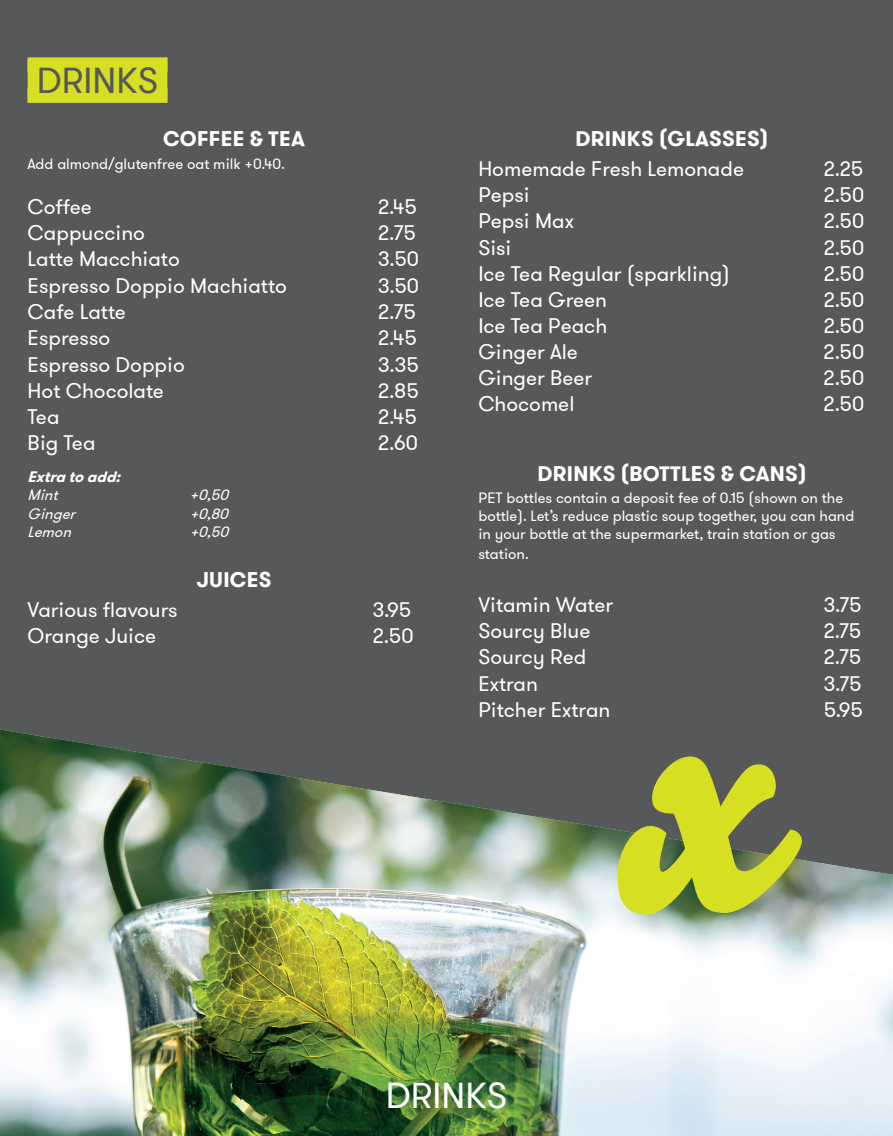
<style>
.page{position:relative;width:893px;height:1136px;background:#fff}
.page>*{position:absolute;margin:0;border:0;box-sizing:border-box;transform-origin:0 0}
.t1{font:36px "GT Walsheim";color:#fff}
.t2{font:36px "GT Walsheim";color:#57585a}
.t3{font:21px "GT Walsheim";color:#fff}
.t4{font:700 21px "GT Walsheim";letter-spacing:.015em;color:#fff}
.t5{font:15px/18px "GT Walsheim";color:#fff}
.t6{font:italic 15px "GT Walsheim";color:#fff}
.t7{font:italic 700 15px "GT Walsheim";color:#fff}
</style>
<div class="page">
<div style="left:0;top:0;width:893px;height:1135px;background:#57585a"></div>
<img style="left:0;top:729px;width:893px;height:406px">
<svg style="left:617px;top:756px;width:185px;height:158px"></svg>
<div style="left:28px;top:58px;width:139px;height:45px;background:#d6df21"></div>
<h1 class="t2" style="left:37px;top:58px;width:123px">DRINKS</h1>
<p class="t4" style="left:163px;top:125px;width:143px">COFFEE &amp; TEA</p>
<p class="t5" style="left:28px;top:154px;width:259px">Add almond/glutenfree oat milk +0.40.</p>
<p class="t3" style="left:28px;top:193px;width:66px">Coffee</p>
<p class="t3" style="left:378px;top:193px;width:40px">2.45</p>
<p class="t3" style="left:28px;top:219px;width:119px">Cappuccino</p>
<p class="t3" style="left:378px;top:219px;width:39px">2.75</p>
<p class="t3" style="left:28px;top:246px;width:154px">Latte Macchiato</p>
<p class="t3" style="left:378px;top:246px;width:42px">3.50</p>
<p class="t3" style="left:28px;top:272px;width:261px">Espresso Doppio Machiatto</p>
<p class="t3" style="left:378px;top:272px;width:42px">3.50</p>
<p class="t3" style="left:28px;top:298px;width:100px">Cafe Latte</p>
<p class="t3" style="left:378px;top:298px;width:39px">2.75</p>
<p class="t3" style="left:28px;top:325px;width:84px">Espresso</p>
<p class="t3" style="left:378px;top:325px;width:40px">2.45</p>
<p class="t3" style="left:28px;top:351px;width:159px">Espresso Doppio</p>
<p class="t3" style="left:378px;top:351px;width:42px">3.35</p>
<p class="t3" style="left:28px;top:377px;width:138px">Hot Chocolate</p>
<p class="t3" style="left:378px;top:377px;width:42px">2.85</p>
<p class="t3" style="left:28px;top:403px;width:33px">Tea</p>
<p class="t3" style="left:378px;top:403px;width:40px">2.45</p>
<p class="t3" style="left:28px;top:430px;width:69px">Big Tea</p>
<p class="t3" style="left:378px;top:430px;width:41px">2.60</p>
<p class="t7" style="left:28px;top:467px;width:99px">Extratoadd:</p>
<p class="t6" style="left:28px;top:485px;width:36px">Mint</p>
<p class="t6" style="left:190px;top:485px;width:45px">+0,50</p>
<p class="t6" style="left:28px;top:503px;width:54px">Ginger</p>
<p class="t6" style="left:190px;top:503px;width:45px">+0,80</p>
<p class="t6" style="left:28px;top:521px;width:50px">Lemon</p>
<p class="t6" style="left:190px;top:521px;width:45px">+0,50</p>
<p class="t4" style="left:197px;top:566px;width:76px">JUICES</p>
<p class="t3" style="left:28px;top:596px;width:152px">Various flavours</p>
<p class="t3" style="left:373px;top:596px;width:40px">3.95</p>
<p class="t3" style="left:28px;top:622px;width:130px">Orange Juice</p>
<p class="t3" style="left:373px;top:622px;width:42px">2.50</p>
<p class="t4" style="left:575px;top:125px;width:194px">DRINKS (GLASSES)</p>
<p class="t3" style="left:478px;top:155px;width:267px">Homemade Fresh Lemonade</p>
<p class="t3" style="left:824px;top:155px;width:41px">2.25</p>
<p class="t3" style="left:478px;top:181px;width:53px">Pepsi</p>
<p class="t3" style="left:824px;top:181px;width:42px">2.50</p>
<p class="t3" style="left:478px;top:208px;width:97px">Pepsi Max</p>
<p class="t3" style="left:824px;top:208px;width:42px">2.50</p>
<p class="t3" style="left:478px;top:234px;width:35px">Sisi</p>
<p class="t3" style="left:824px;top:234px;width:42px">2.50</p>
<p class="t3" style="left:478px;top:260px;width:253px">Ice Tea Regular (sparkling)</p>
<p class="t3" style="left:824px;top:260px;width:42px">2.50</p>
<p class="t3" style="left:478px;top:286px;width:130px">Ice Tea Green</p>
<p class="t3" style="left:824px;top:286px;width:42px">2.50</p>
<p class="t3" style="left:478px;top:313px;width:130px">Ice Tea Peach</p>
<p class="t3" style="left:824px;top:313px;width:42px">2.50</p>
<p class="t3" style="left:478px;top:338px;width:101px">Ginger Ale</p>
<p class="t3" style="left:824px;top:338px;width:42px">2.50</p>
<p class="t3" style="left:478px;top:364px;width:115px">Ginger Beer</p>
<p class="t3" style="left:824px;top:364px;width:42px">2.50</p>
<p class="t3" style="left:478px;top:390px;width:98px">Chocomel</p>
<p class="t3" style="left:824px;top:390px;width:42px">2.50</p>
<p class="t4" style="left:537px;top:459px;width:271px">DRINKS (BOTTLES &amp; CANS)</p>
<p class="t5" style="left:478px;top:488px;width:378px">PET bottles contain a deposit fee of 0.15 (shown on the bottle). Let’s reduce plastic soup together, you can hand in your bottle at the supermarket, train station or gas</p>
<p class="t5" style="left:478px;top:544px;width:52px">station.</p>
<p class="t3" style="left:478px;top:591px;width:136px">Vitamin Water</p>
<p class="t3" style="left:824px;top:591px;width:40px">3.75</p>
<p class="t3" style="left:478px;top:617px;width:114px">Sourcy Blue</p>
<p class="t3" style="left:824px;top:617px;width:39px">2.75</p>
<p class="t3" style="left:478px;top:643px;width:110px">Sourcy Red</p>
<p class="t3" style="left:824px;top:643px;width:39px">2.75</p>
<p class="t3" style="left:478px;top:670px;width:61px">Extran</p>
<p class="t3" style="left:824px;top:670px;width:40px">3.75</p>
<p class="t3" style="left:478px;top:696px;width:134px">Pitcher Extran</p>
<p class="t3" style="left:824px;top:696px;width:41px">5.95</p>
<h1 class="t1" style="left:386px;top:1072px;width:123px">DRINKS</h1>
</div>
